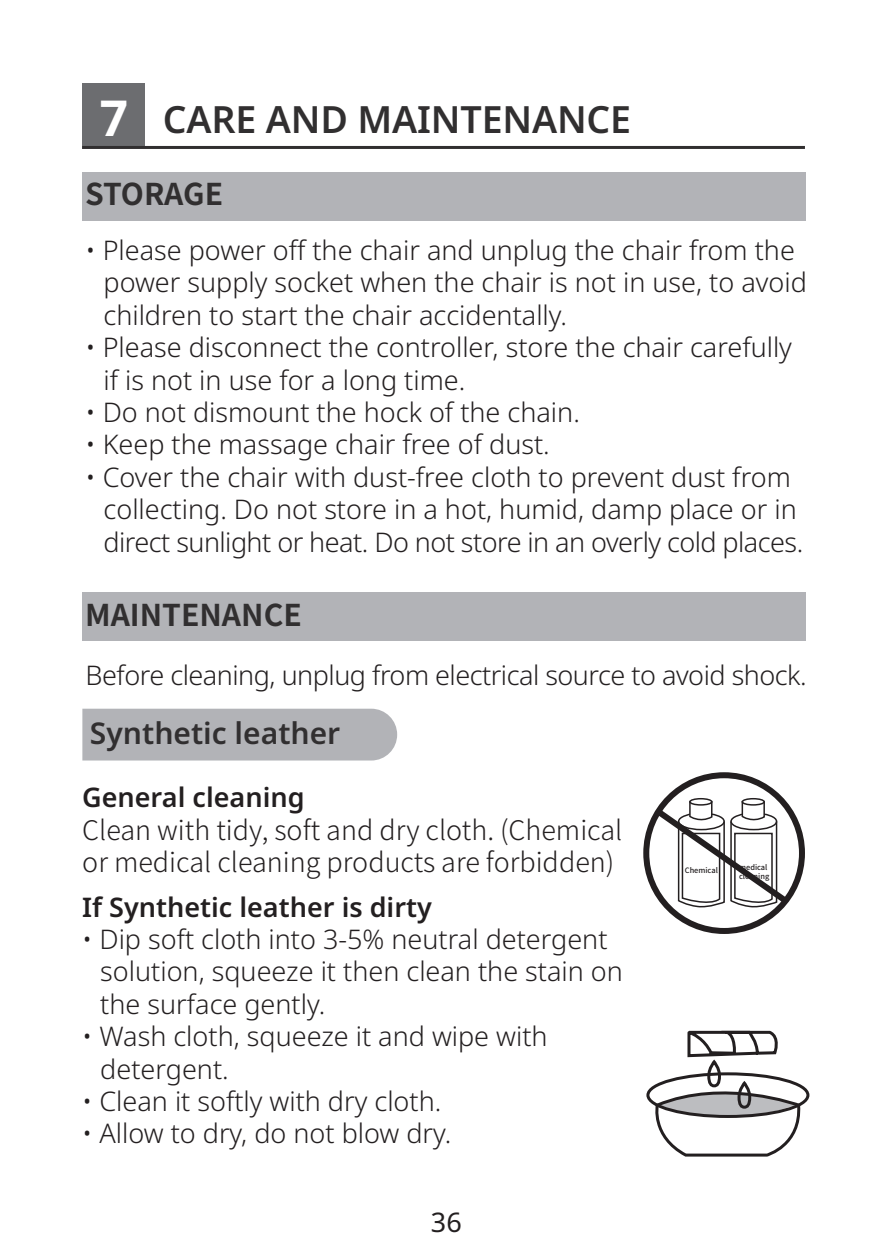
<style>
.page{position:relative;width:893px;height:1259px;background:#fff}
.page>*{position:absolute;margin:0;border:0;box-sizing:border-box;transform-origin:0 0}
.t1{font:600 37.5px "Noto Sans";letter-spacing:-.005em;color:#312f30}
.t2{font:700 30px "Noto Sans Hans";color:#312f30}
.t3{font:600 30px "Noto Sans";color:#312f30}
.t4{font:300 27px/32.4px "Noto Sans";color:#231f20}
.t5{font:300 27px/32.4px "Noto Sans Hans";color:#231f20}
.t6{font:300 27px "Noto Sans";letter-spacing:-.02em;color:#231f20}
.t7{font:600 27px "Noto Sans";color:#231f20}
.t8{font:27px "Noto Sans";color:#231f20}
.t9{font:500 7.5px/9px "Noto Sans Hans";color:#231f20}
.s1{font-weight:700;font-size:49.5px;color:#fff}
</style>
<div class="page">
<div style="left:82px;top:83px;width:63px;height:63px;background:#6c6d70"></div>
<hr style="left:82px;top:146px;width:723px;height:3px;background:#312f30">
<div style="left:82px;top:172px;width:723px;height:48px;background:#b2b3b7"></div>
<div style="left:82px;top:593px;width:723px;height:48px;background:#b2b3b7"></div>
<div style="left:82px;top:708px;width:315px;height:52px;background:#b2b3b7"></div>
<div style="left:690px;top:798px;width:22px;height:7px;background:#7d7b7b;border-radius:50%"></div>
<div style="left:689px;top:798px;width:23px;height:7px;border:2px solid #231f20;border-radius:50%"></div>
<div style="left:742px;top:798px;width:22px;height:7px;background:#807d7e;border-radius:50%"></div>
<div style="left:742px;top:798px;width:23px;height:7px;border:2px solid #231f20;border-radius:50%"></div>
<div style="left:643px;top:772px;width:162px;height:162px;border:6px solid #231f20;border-radius:50%"></div>
<svg style="left:650px;top:800px;width:144px;height:109px"></svg>
<svg style="left:651px;top:1030px;width:150px;height:127px"></svg>
<h1 class="t1" style="left:100px;top:93px;width:533px"><span class="s1">7</span> CARE AND MAINTENANCE</h1>
<p class="t2" style="left:85px;top:178px;width:140px">STORAGE</p>
<p class="t4" style="left:104px;top:235px;width:705px;text-indent:-18px">• Please power off the chair and unplug the chair from the power supply socket when the chair is not in use, to avoid children to start the chair accidentally.</p>
<p class="t4" style="left:104px;top:332px;width:690px;text-indent:-18px">• Please disconnect the controller, store the chair carefully if is not in use for a long time.</p>
<p class="t4" style="left:86px;top:397px;width:496px">• Do not dismount the hock of the chain.</p>
<p class="t4" style="left:86px;top:429px;width:466px">• Keep the massage chair free of dust.</p>
<p class="t4" style="left:104px;top:461px;width:701px;text-indent:-18px">• Cover the chair with dust-free cloth to prevent dust from collecting. Do not store in a hot, humid, damp place or in direct sunlight or heat. Do not store in an overly cold places.</p>
<p class="t2" style="left:85px;top:598px;width:218px">MAINTENANCE</p>
<p class="t6" style="left:86px;top:656px;width:723px">Before cleaning, unplug from electrical source to avoid shock.</p>
<p class="t3" style="left:90px;top:712px;width:252px">Synthetic leather</p>
<p class="t7" style="left:82px;top:778px;width:224px">General cleaning</p>
<p class="t5" style="left:82px;top:814px;width:542px">Clean with tidy, soft and dry cloth. (Chemical or medical cleaning products are forbidden)</p>
<p class="t7" style="left:82px;top:887px;width:351px">If Synthetic leather is dirty</p>
<p class="t4" style="left:100px;top:923px;width:524px;text-indent:-18px">• Dip soft cloth into 3-5% neutral detergent solution, squeeze it then clean the stain on the surface gently.</p>
<p class="t4" style="left:100px;top:1021px;width:449px;text-indent:-18px">• Wash cloth, squeeze it and wipe with detergent.</p>
<p class="t4" style="left:82px;top:1085px;width:361px">• Clean it softly with dry cloth.</p>
<p class="t4" style="left:82px;top:1118px;width:371px">• Allow to dry, do not blow dry.</p>
<p class="t8" style="left:431px;top:1203px;width:32px">36</p>
<p class="t9" style="left:685px;top:866px;width:35px">Chemical</p>
<p class="t9" style="left:739px;top:862px;width:32px">medical cleaning</p>
</div>
